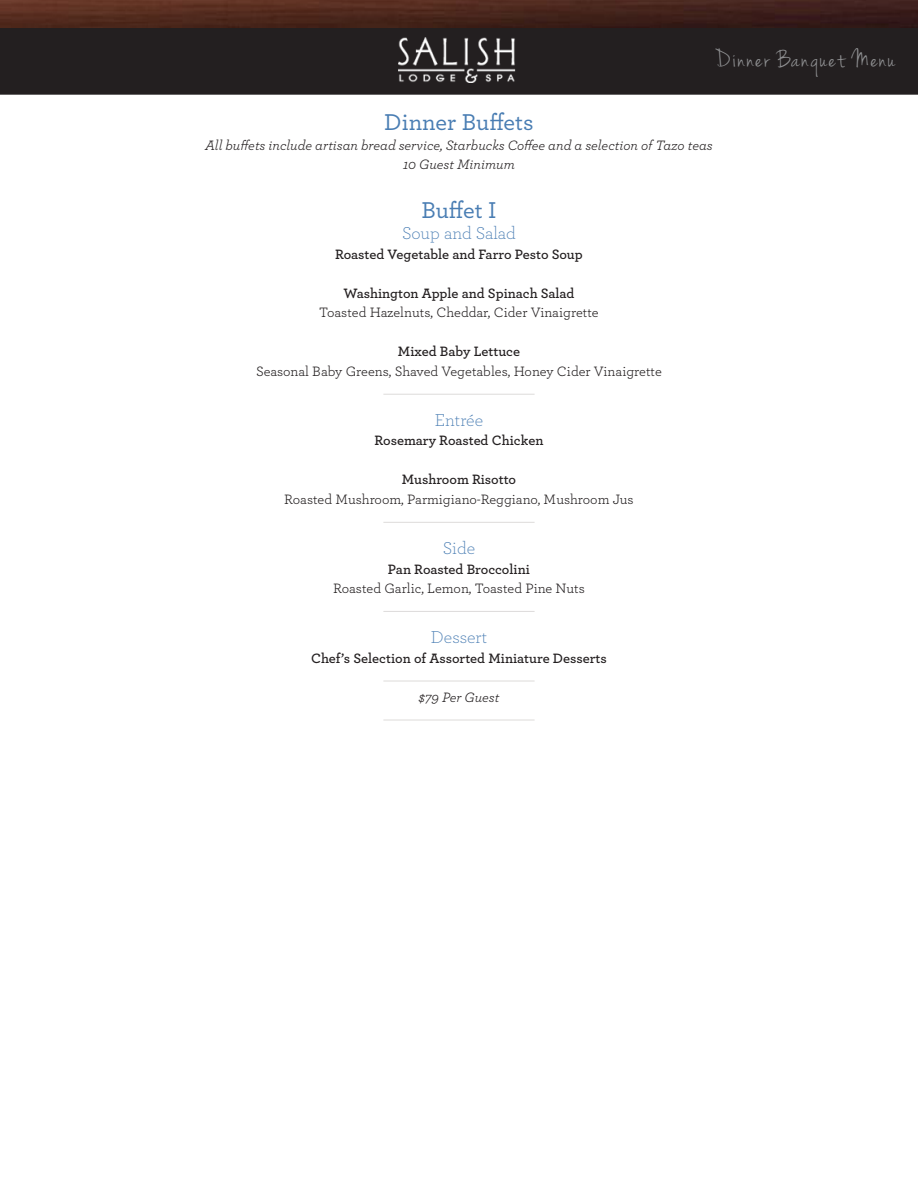
<style>
.page{position:relative;width:918px;height:1188px;background:#fff}
.page>*{position:absolute;margin:0;border:0;box-sizing:border-box;transform-origin:0 0}
.t1{font:27px "Jenna Sue";letter-spacing:.06em;color:#8f9092}
.Big_header{font:500 24px "Archer";color:#497db3}
.h2_no_space_centered{font:300 18px "Archer";color:#497db3}
.P_no_space_center{font:300 18px "Archer";letter-spacing:-.01em;color:#497db3}
.p_space_after_center{font:14.25px "Archer";color:#231f20}
.P_no_space_center-2{font:600 14.25px "Archer";color:#231f20}
.P_no_space_center-3{font:italic 14.25px "Archer";color:#231f20}
.p_space_after_center-2{font:600 14.25px "Archer";color:#231f20}
.P_no_space_center-4{font:14.25px "Archer";color:#231f20}
.p_space_after_center-3{font:italic 14.25px "Archer";color:#231f20}
</style>
<div class="page">
<div style="left:1px;top:1px;width:916px;height:93px;background:#231f20"></div>
<div style="left:0;top:0;width:918px;height:95px;border:2px solid #231f20"></div>
<img style="left:0;top:0;width:918px;height:27px">
<img style="left:398px;top:38px;width:118px;height:44px">
<hr style="left:383px;top:394px;width:152px;height:1px;background:#dddbda">
<hr style="left:383px;top:522px;width:152px;height:1px;background:#dddbda">
<hr style="left:383px;top:611px;width:152px;height:1px;background:#dddbda">
<hr style="left:383px;top:681px;width:152px;height:1px;background:#dddbda">
<hr style="left:383px;top:720px;width:152px;height:1px;background:#dddbda">
<h1 class="t1" style="left:715px;top:47px;width:182px">Dinner Banquet Menu</h1>
<p class="Big_header" style="left:384px;top:105px;width:151px">Dinner Buffets</p>
<p class="P_no_space_center-3" style="left:205px;top:135px;width:509px">All buffets include artisan bread service, Starbucks Coffee and a selection of Tazo teas</p>
<p class="P_no_space_center-3" style="left:403px;top:155px;width:113px">10 Guest Minimum</p>
<p class="Big_header" style="left:421px;top:192px;width:77px">Buffet I</p>
<p class="P_no_space_center" style="left:402px;top:222px;width:115px">Soup and Salad</p>
<p class="P_no_space_center-2" style="left:335px;top:243px;width:249px">Roasted Vegetable and Farro Pesto Soup</p>
<p class="P_no_space_center-2" style="left:344px;top:282px;width:232px">Washington Apple and Spinach Salad</p>
<p class="P_no_space_center-4" style="left:319px;top:303px;width:281px">Toasted Hazelnuts, Cheddar, Cider Vinaigrette</p>
<p class="P_no_space_center-2" style="left:398px;top:341px;width:124px">Mixed Baby Lettuce</p>
<p class="p_space_after_center" style="left:256px;top:361px;width:407px">Seasonal Baby Greens, Shaved Vegetables, Honey Cider Vinaigrette</p>
<p class="h2_no_space_centered" style="left:435px;top:408px;width:50px">Entrée</p>
<p class="P_no_space_center-2" style="left:375px;top:430px;width:170px">Rosemary Roasted Chicken</p>
<p class="P_no_space_center-2" style="left:402px;top:469px;width:116px">Mushroom Risotto</p>
<p class="p_space_after_center" style="left:284px;top:489px;width:351px">Roasted Mushroom, Parmigiano-Reggiano, Mushroom Jus</p>
<p class="h2_no_space_centered" style="left:443px;top:536px;width:34px">Side</p>
<p class="P_no_space_center-2" style="left:388px;top:558px;width:144px">Pan Roasted Broccolini</p>
<p class="p_space_after_center" style="left:333px;top:578px;width:253px">Roasted Garlic, Lemon, Toasted Pine Nuts</p>
<p class="h2_no_space_centered" style="left:431px;top:625px;width:58px">Dessert</p>
<p class="p_space_after_center-2" style="left:311px;top:647px;width:297px">Chef’s Selection of Assorted Miniature Desserts</p>
<p class="p_space_after_center-3" style="left:419px;top:687px;width:82px">$79 Per Guest</p>
</div>
